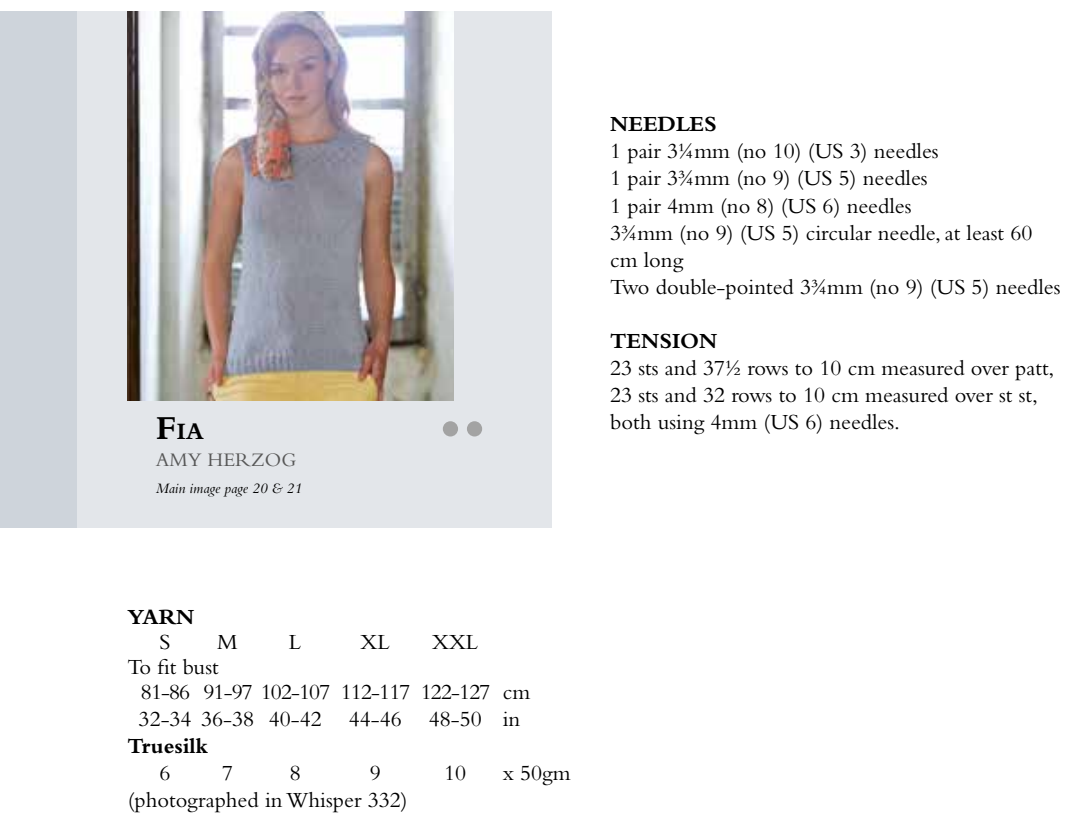
<style>
.page{position:relative;width:1073px;height:828px;background:#fff}
.page>*{position:absolute;margin:0;border:0;box-sizing:border-box;transform-origin:0 0}
.t1{font:700 24.5px "Bembo Std";color:#000}
.t2{font:22.5px/27px "Bembo Std";color:#000}
.t3{font:22.5px/26px "Bembo Std";letter-spacing:-.04em;color:#000}
.t4{font:700 22.5px "Bembo Std";color:#000}
.t5{font:20px "Bembo Std";color:#575757}
.t6{font:italic 15px "Bembo Std";color:#000}
.s1{font-size:35px}
</style>
<div class="page">
<div style="left:0;top:12px;width:552px;height:516px;background:#e3e6ea"></div>
<div style="left:0;top:12px;width:77px;height:516px;background:#ced4db"></div>
<img style="left:128px;top:12px;width:325px;height:388px">
<div style="left:467px;top:421px;width:15px;height:15px;background:#a3a3a3;border-radius:50%"></div>
<div style="left:443px;top:421px;width:15px;height:15px;background:#a3a3a3;border-radius:50%"></div>
<p class="t1" style="left:156px;top:417px;width:49px"><span class="s1">F</span>ia</p>
<p class="t5" style="left:156px;top:448px;width:142px">AMY HERZOG</p>
<p class="t6" style="left:156px;top:479px;width:147px">Main image page 20 &amp; 21</p>
<p class="t4" style="left:610px;top:112px;width:108px">NEEDLES</p>
<p class="t2" style="left:610px;top:137px;width:452px">1 pair 31/4mm (no 10) (US 3) needles<br>1 pair 33/4mm (no 9) (US 5) needles<br>1 pair 4mm (no 8) (US 6) needles<br>33/4mm (no 9) (US 5) circular needle, at least 60 cm long<br>Two double-pointed 33/4mm (no 9) (US 5) needles</p>
<p class="t4" style="left:610px;top:328px;width:109px">TENSION</p>
<p class="t2" style="left:610px;top:353px;width:446px">23 sts and 371/2 rows to 10 cm measured over patt,<br>23 sts and 32 rows to 10 cm measured over st st, both using 4mm (US 6) needles.</p>
<p class="t4" style="left:128px;top:604px;width:68px">YARN</p>
<p class="t2" style="left:160px;top:627px;width:13px">S</p>
<p class="t2" style="left:217px;top:627px;width:22px">M</p>
<p class="t2" style="left:289px;top:627px;width:14px">L</p>
<p class="t2" style="left:360px;top:627px;width:31px">XL</p>
<p class="t2" style="left:432px;top:627px;width:48px">XXL</p>
<p class="t3" style="left:139px;top:653px;width:393px;text-indent:-11px">To fit bust<br>81-86 91-97 102-107 112-117 122-127 cm<br>32-34 36-38 40-42 44-46 48-50 in</p>
<p class="t4" style="left:128px;top:733px;width:82px">Truesilk</p>
<p class="t2" style="left:160px;top:758px;width:13px">6</p>
<p class="t2" style="left:222px;top:758px;width:13px">7</p>
<p class="t2" style="left:290px;top:758px;width:13px">8</p>
<p class="t2" style="left:370px;top:758px;width:13px">9</p>
<p class="t2" style="left:444px;top:758px;width:24px">10</p>
<p class="t2" style="left:503px;top:758px;width:69px">x 50gm</p>
<p class="t2" style="left:128px;top:785px;width:281px">(photographed in Whisper 332)</p>
</div>
